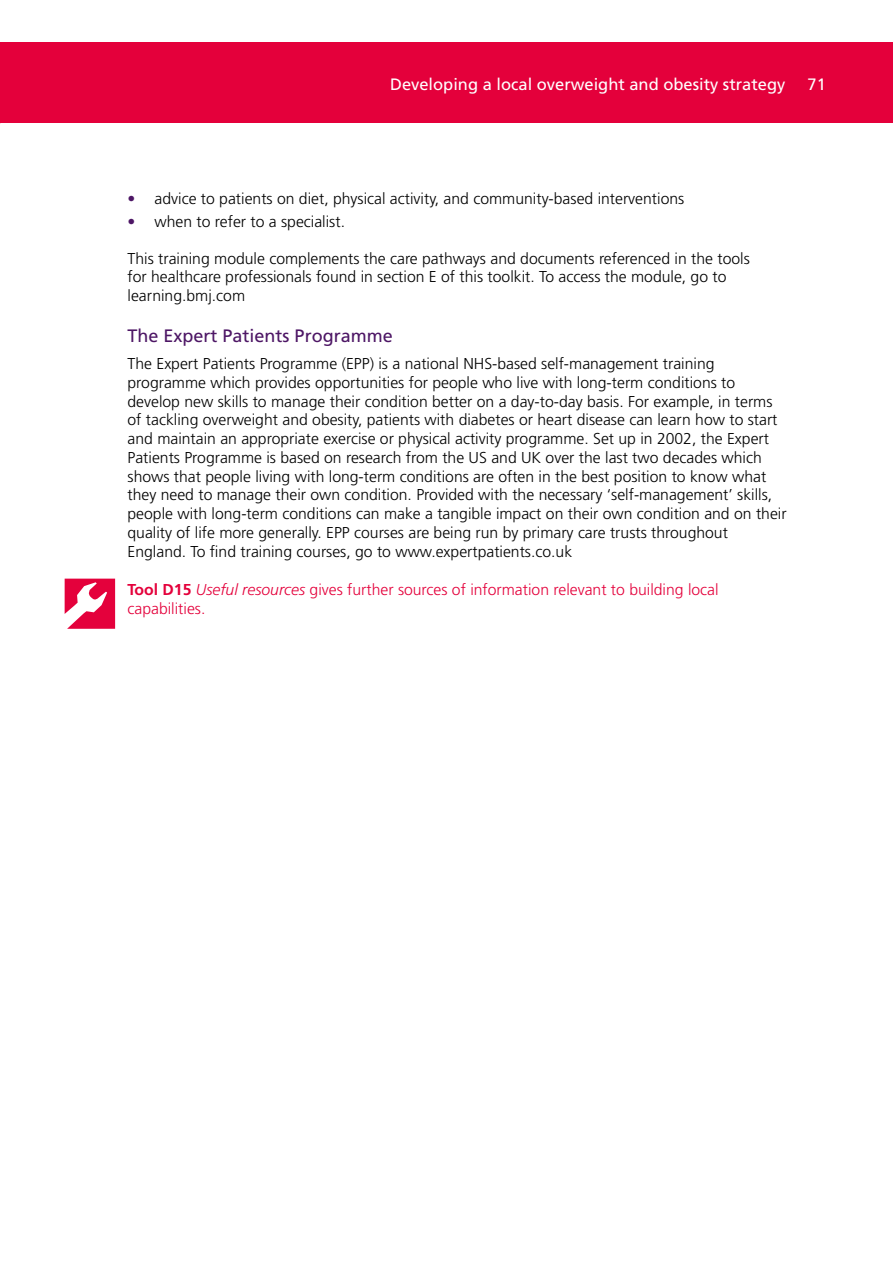
<style>
.page{position:relative;width:893px;height:1263px;background:#fff}
.page>*{position:absolute;margin:0;border:0;box-sizing:border-box;transform-origin:0 0}
.t1{font:18px "Frutiger";color:#4d1665}
.t2{font:16.5px "Frutiger";color:#fff}
.t3{font:300 15.75px/18.8px "Frutiger";color:#000}
.t4{font:300 15.75px/18.8px "Frutiger";color:#e4003b}
.s1{font-weight:400;color:#4d1665}
.s2{font-weight:700}
.s3{font-style:italic}
</style>
<div class="page">
<div style="left:0;top:43px;width:893px;height:80px;background:#e4003b"></div>
<svg style="left:65px;top:579px;width:50px;height:50px"></svg>
<p class="t2" style="left:390px;top:75px;width:397px">Developing a local overweight and obesity strategy</p>
<p class="t2" style="left:807px;top:75px;width:20px">71</p>
<p class="t3" style="left:128px;top:189px;width:558px"><span class="s1">•</span> advice to patients on diet, physical activity, and community-based interventions</p>
<p class="t3" style="left:128px;top:212px;width:219px"><span class="s1">•</span> when to refer to a specialist.</p>
<p class="t3" style="left:128px;top:249px;width:624px">This training module complements the care pathways and documents referenced in the tools for healthcare professionals found in section E of this toolkit. To access the module, go to learning.bmj.com</p>
<h3 class="t1" style="left:128px;top:325px;width:267px">The Expert Patients Programme</h3>
<p class="t3" style="left:128px;top:354px;width:661px">The Expert Patients Programme (EPP) is a national NHS-based self-management training programme which provides opportunities for people who live with long-term conditions to develop new skills to manage their condition better on a day-to-day basis. For example, in terms of tackling overweight and obesity, patients with diabetes or heart disease can learn how to start and maintain an appropriate exercise or physical activity programme. Set up in 2002, the Expert Patients Programme is based on research from the US and UK over the last two decades which shows that people living with long-term conditions are often in the best position to know what they need to manage their own condition. Provided with the necessary ‘self-management’ skills, people with long-term conditions can make a tangible impact on their own condition and on their quality of life more generally. EPP courses are being run by primary care trusts throughout England. To find training courses, go to www.expertpatients.co.uk</p>
<h3 class="t4" style="left:128px;top:580px;width:593px"><span class="s2">Tool D15</span> <span class="s3">Useful resources</span> gives further sources of information relevant to building local capabilities.</h3>
</div>
